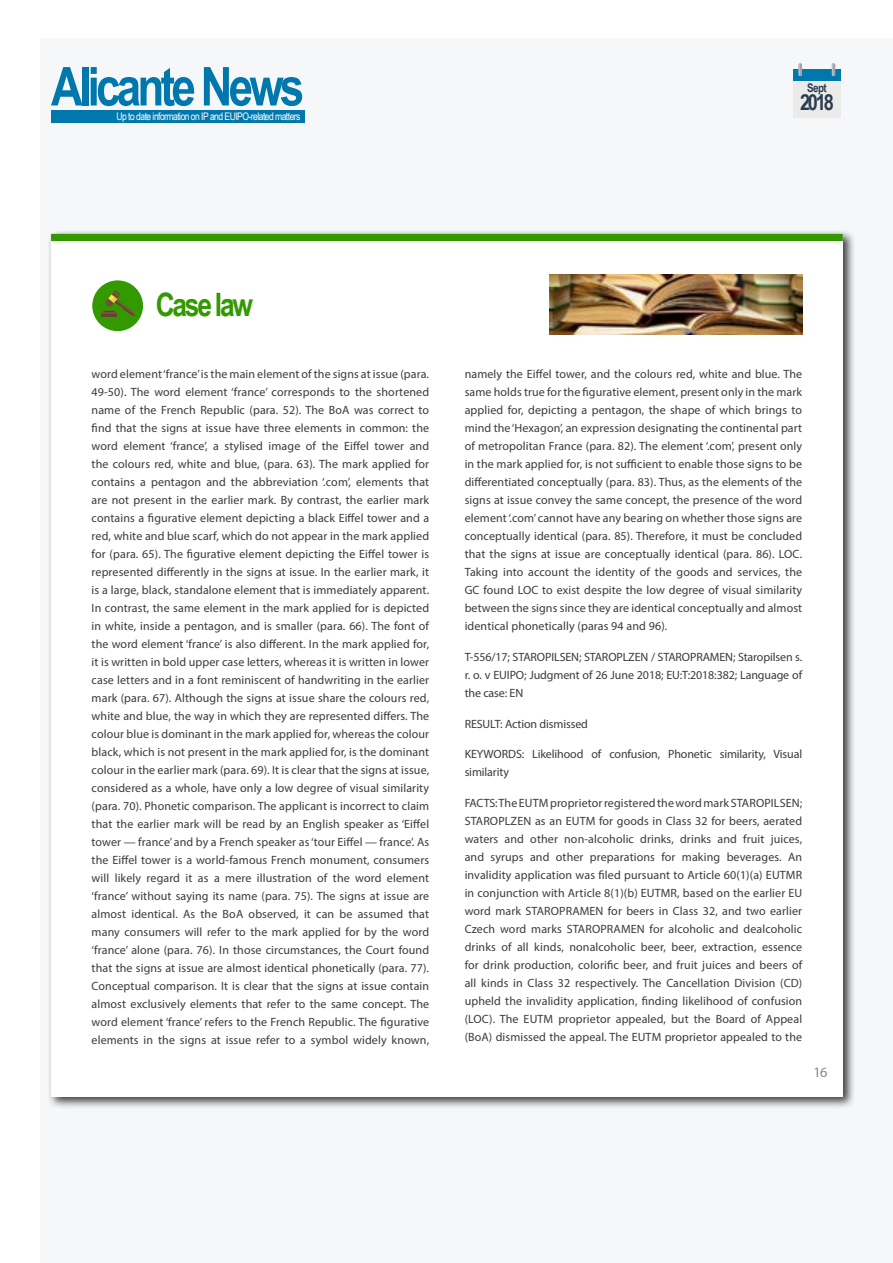
<style>
.page{position:relative;width:893px;height:1263px;background:#fff}
.page>*{position:absolute;margin:0;border:0;box-sizing:border-box;transform-origin:0 0}
.t1{font:700 53.7px "Arial Narrow";letter-spacing:-.07em;color:#0078ad}
.t2{font:700 32.25px "Arial Narrow";letter-spacing:-.07em;color:#390}
.t3{font:700 22.2px "Arial Narrow";color:#2b3d4f}
.t4{font:14.25px "Myriad Pro";color:#87888a}
.t5{font:12px/18px "Myriad Pro";letter-spacing:.005em;color:#3b3a3c;text-align:justify}
.t6{font:700 11.85px "Arial Narrow";color:#2b3d4f}
.t7{font:10.35px "Arial Narrow";letter-spacing:-.05em;color:#fff}
</style>
<div class="page">
<div style="left:40px;top:38px;width:853px;height:1225px;background:#f6f7f9"></div>
<div style="left:51px;top:110px;width:253px;height:12px;background:#0078ad"></div>
<div style="left:793px;top:70px;width:48px;height:48px;background:#ebebeb"></div>
<div style="left:793px;top:70px;width:48px;height:11px;background:#0078ad"></div>
<svg style="left:799px;top:63px;width:4px;height:14px"></svg>
<svg style="left:832px;top:63px;width:4px;height:14px"></svg>
<div style="left:48px;top:230px;width:807px;height:879px;background:#000;opacity:.75"></div>
<div style="left:51px;top:234px;width:792px;height:862px;background:#fff"></div>
<img style="left:549px;top:274px;width:254px;height:61px">
<div style="left:51px;top:234px;width:792px;height:7px;background:#390"></div>
<div style="left:92px;top:280px;width:51px;height:51px;background:#390;border-radius:50%"></div>
<svg style="left:101px;top:290px;width:34px;height:26px"></svg>
<h1 class="t1" style="left:51px;top:46px;width:255px">Alicante News</h1>
<p class="t7" style="left:117px;top:109px;width:185px">Up to date information on IP and EUIPO-related matters</p>
<h2 class="t2" style="left:156px;top:280px;width:99px">Case law</h2>
<p class="t6" style="left:807px;top:79px;width:21px">Sept</p>
<h3 class="t3" style="left:800px;top:86px;width:35px">2018</h3>
<p class="t5" style="left:92px;top:365px;width:339px">word element ‘france’ is the main element of the signs at issue (para.<br>49-50). The word element ‘france’ corresponds to the shortened name of the French Republic (para. 52). The BoA was correct to find that the signs at issue have three elements in common: the word element ‘france’, a stylised image of the Eiffel tower and the colours red, white and blue, (para. 63). The mark applied for contains a pentagon and the abbreviation ‘.com’, elements that are not present in the earlier mark. By contrast, the earlier mark contains a figurative element depicting a black Eiffel tower and a red, white and blue scarf, which do not appear in the mark applied for (para. 65). The figurative element depicting the Eiffel tower is represented differently in the signs at issue. In the earlier mark, it is a large, black, standalone element that is immediately apparent.<br>In contrast, the same element in the mark applied for is depicted in white, inside a pentagon, and is smaller (para. 66). The font of the word element ‘france’ is also different. In the mark applied for, it is written in bold upper case letters, whereas it is written in lower case letters and in a font reminiscent of handwriting in the earlier mark (para. 67). Although the signs at issue share the colours red, white and blue, the way in which they are represented differs. The colour blue is dominant in the mark applied for, whereas the colour black, which is not present in the mark applied for, is the dominant colour in the earlier mark (para. 69). It is clear that the signs at issue, considered as a whole, have only a low degree of visual similarity (para. 70). Phonetic comparison. The applicant is incorrect to claim that the earlier mark will be read by an English speaker as ‘Eiffel tower — france’ and by a French speaker as ‘tour Eiffel — france’. As the Eiffel tower is a world-famous French monument, consumers will likely regard it as a mere illustration of the word element ‘france’ without saying its name (para. 75). The signs at issue are almost identical. As the BoA observed, it can be assumed that many consumers will refer to the mark applied for by the word ‘france’ alone (para. 76). In those circumstances, the Court found that the signs at issue are almost identical phonetically (para. 77).<br>Conceptual comparison. It is clear that the signs at issue contain almost exclusively elements that refer to the same concept. The word element ‘france’ refers to the French Republic. The figurative elements in the signs at issue refer to a symbol widely known,</p>
<p class="t5" style="left:465px;top:365px;width:339px">namely the Eiffel tower, and the colours red, white and blue. The same holds true for the figurative element, present only in the mark applied for, depicting a pentagon, the shape of which brings to mind the ‘Hexagon’, an expression designating the continental part of metropolitan France (para. 82). The element ‘.com’, present only in the mark applied for, is not sufficient to enable those signs to be differentiated conceptually (para. 83). Thus, as the elements of the signs at issue convey the same concept, the presence of the word element ‘.com’ cannot have any bearing on whether those signs are conceptually identical (para. 85). Therefore, it must be concluded that the signs at issue are conceptually identical (para. 86). LOC.<br>Taking into account the identity of the goods and services, the GC found LOC to exist despite the low degree of visual similarity between the signs since they are identical conceptually and almost identical phonetically (paras 94 and 96).</p>
<p class="t5" style="left:465px;top:648px;width:339px">T-556/17; STAROPILSEN; STAROPLZEN / STAROPRAMEN; Staropilsen s. r. o. v EUIPO; Judgment of 26 June 2018; EU:T:2018:382; Language of the case: EN</p>
<p class="t5" style="left:465px;top:714px;width:125px">RESULT: Action dismissed</p>
<p class="t5" style="left:465px;top:745px;width:339px">KEYWORDS: Likelihood of confusion, Phonetic similarity, Visual similarity</p>
<p class="t5" style="left:465px;top:794px;width:339px">FACTS: The EUTM proprietor registered the word mark STAROPILSEN; STAROPLZEN as an EUTM for goods in Class 32 for beers, aerated waters and other non-alcoholic drinks, drinks and fruit juices, and syrups and other preparations for making beverages. An invalidity application was filed pursuant to Article 60(1)(a) EUTMR in conjunction with Article 8(1)(b) EUTMR, based on the earlier EU word mark STAROPRAMEN for beers in Class 32, and two earlier Czech word marks STAROPRAMEN for alcoholic and dealcoholic drinks of all kinds, nonalcoholic beer, beer, extraction, essence for drink production, colorific beer, and fruit juices and beers of all kinds in Class 32 respectively. The Cancellation Division (CD) upheld the invalidity application, finding likelihood of confusion (LOC). The EUTM proprietor appealed, but the Board of Appeal (BoA) dismissed the appeal. The EUTM proprietor appealed to the</p>
<p class="t4" style="left:814px;top:1063px;width:15px">16</p>
</div>
